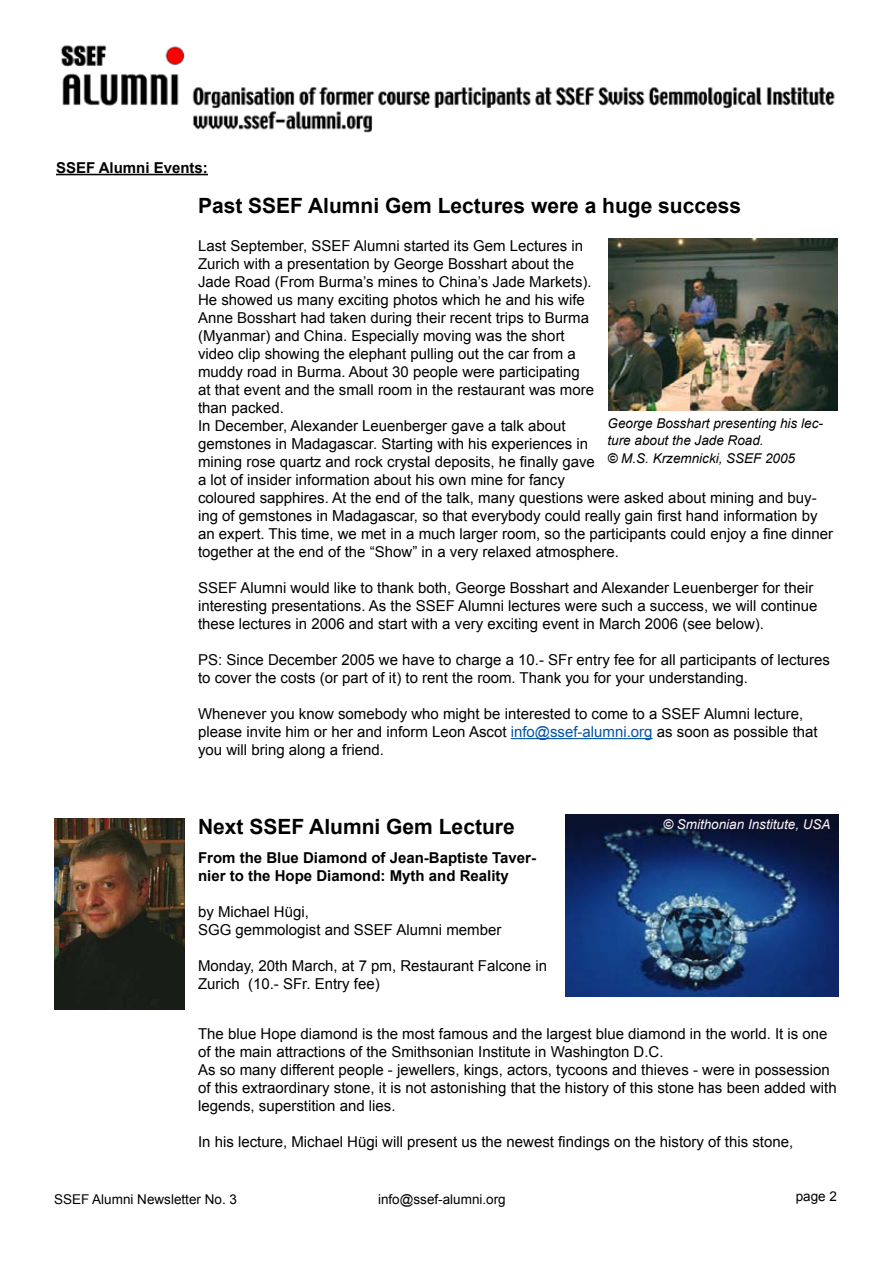
<style>
.page{position:relative;width:893px;height:1263px;background:#fff}
.page>*{position:absolute;margin:0;border:0;box-sizing:border-box;transform-origin:0 0}
.t1{font:700 21px "Arial";color:#000}
.t2{font:15px/18px "Arial";color:#000}
.t3{font:700 15px/18px "Arial";color:#000}
.t4{font:italic 13.5px/16.2px "Arial";color:#000}
.t5{font:13.5px "Arial";color:#000}
.t6{font:italic 13.5px "Arial";color:#fef5f9}
.s1{color:#0054a6}
</style>
<div class="page">
<img style="left:61px;top:45px;width:774px;height:88px">
<hr style="left:56px;top:174px;width:152px;height:1px;background:#000">
<img style="left:609px;top:238px;width:229px;height:173px">
<hr style="left:511px;top:738px;width:142px;height:1px;background:#0054a6">
<img style="left:54px;top:818px;width:130px;height:192px">
<img style="left:566px;top:814px;width:273px;height:182px">
<p class="t3" style="left:56px;top:159px;width:153px">SSEF Alumni Events:</p>
<h1 class="t1" style="left:198px;top:194px;width:545px">Past SSEF Alumni Gem Lectures were a huge success</h1>
<p class="t2" style="left:198px;top:236px;width:636px">Last September, SSEF Alumni started its Gem Lectures in<br>Zurich with a presentation by George Bosshart about the<br>Jade Road (From Burma’s mines to China’s Jade Markets).<br>He showed us many exciting photos which he and his wife<br>Anne Bosshart had taken during their recent trips to Burma<br>(Myanmar) and China. Especially moving was the short<br>video clip showing the elephant pulling out the car from a<br>muddy road in Burma. About 30 people were participating<br>at that event and the small room in the restaurant was more<br>than packed.<br>In December, Alexander Leuenberger gave a talk about<br>gemstones in Madagascar. Starting with his experiences in<br>mining rose quartz and rock crystal deposits, he finally gave<br>a lot of insider information about his own mine for fancy<br>coloured sapphires. At the end of the talk, many questions were asked about mining and buy&shy;ing of gemstones in Madagascar, so that everybody could really gain first hand information by an expert. This time, we met in a much larger room, so the participants could enjoy a fine dinner together at the end of the “Show” in a very relaxed atmosphere.</p>
<p class="t2" style="left:198px;top:579px;width:621px">SSEF Alumni would like to thank both, George Bosshart and Alexander Leuenberger for their interesting presentations. As the SSEF Alumni lectures were such a success, we will continue these lectures in 2006 and start with a very exciting event in March 2006 (see below).</p>
<p class="t2" style="left:198px;top:651px;width:633px">PS: Since December 2005 we have to charge a 10.- SFr entry fee for all participants of lectures to cover the costs (or part of it) to rent the room. Thank you for your understanding.</p>
<p class="t2" style="left:198px;top:705px;width:621px">Whenever you know somebody who might be interested to come to a SSEF Alumni lecture, please invite him or her and inform Leon Ascot <span class="s1">info@ssef-alumni.org</span> as soon as possible that you will bring along a friend.</p>
<p class="t4" style="left:608px;top:415px;width:217px">George Bosshart presenting his lec&shy;ture about the Jade Road.</p>
<p class="t4" style="left:608px;top:450px;width:189px">© M.S. Krzemnicki, SSEF 2005</p>
<p class="t6" style="left:663px;top:816px;width:169px">© Smithonian Institute, USA</p>
<h1 class="t1" style="left:198px;top:815px;width:318px">Next SSEF Alumni Gem Lecture</h1>
<p class="t3" style="left:198px;top:849px;width:340px">From the Blue Diamond of Jean-Baptiste Taver&shy;nier to the Hope Diamond: Myth and Reality</p>
<p class="t2" style="left:198px;top:903px;width:305px">by Michael Hügi,<br>SGG gemmologist and SSEF Alumni member</p>
<p class="t2" style="left:198px;top:957px;width:351px">Monday, 20th March, at 7 pm, Restaurant Falcone in<br>Zurich (10.- SFr. Entry fee)</p>
<p class="t2" style="left:198px;top:1024px;width:640px">The blue Hope diamond is the most famous and the largest blue diamond in the world. It is one of the main attractions of the Smithsonian Institute in Washington D.C.<br>As so many different people - jewellers, kings, actors, tycoons and thieves - were in possession of this extraordinary stone, it is not astonishing that the history of this stone has been added with legends, superstition and lies.</p>
<p class="t2" style="left:198px;top:1132px;width:597px">In his lecture, Michael Hügi will present us the newest findings on the history of this stone,</p>
<p class="t5" style="left:54px;top:1191px;width:185px">SSEF Alumni Newsletter No. 3</p>
<p class="t5" style="left:378px;top:1191px;width:129px">info@ssef-alumni.org</p>
<p class="t5" style="left:796px;top:1189px;width:43px">page 2</p>
</div>
